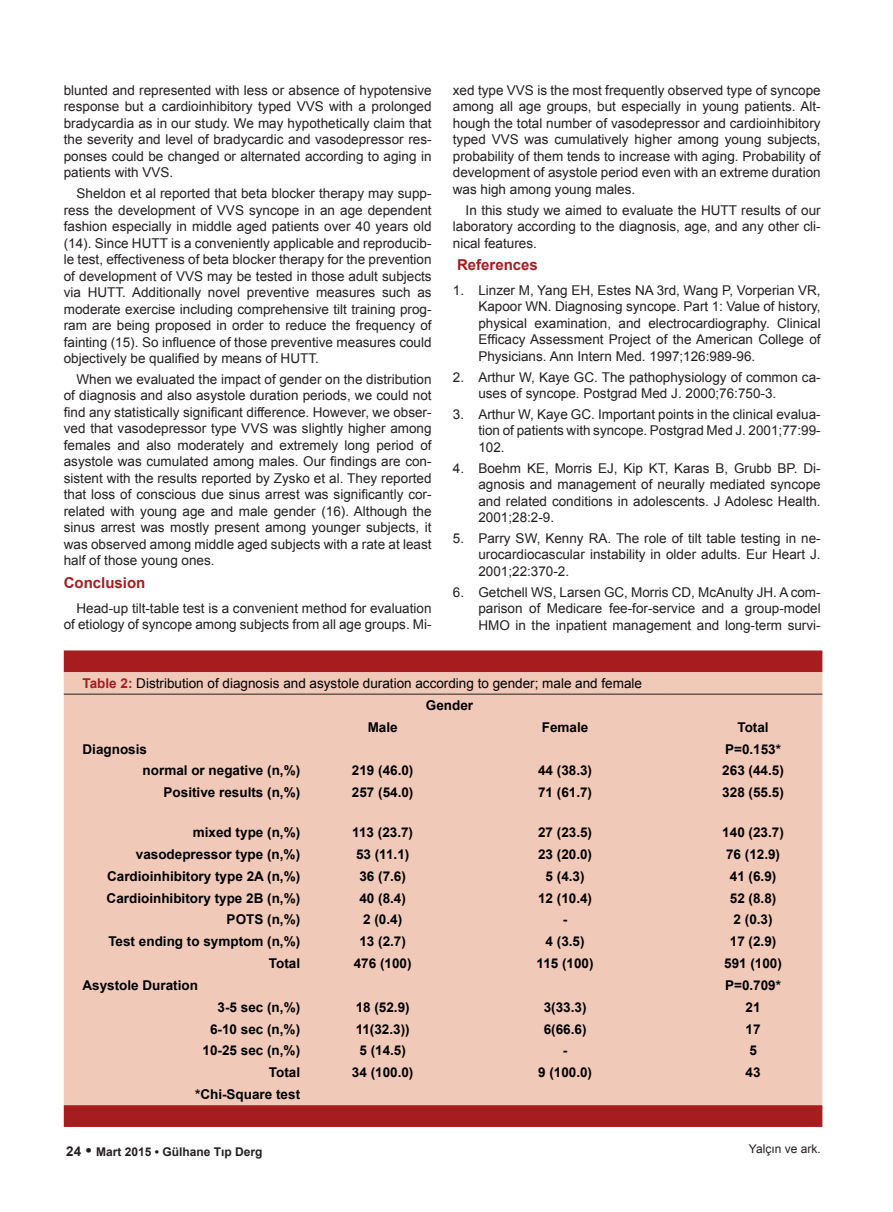
<style>
.page{position:relative;width:893px;height:1212px;background:#fff}
.page>*{position:absolute;margin:0;border:0;box-sizing:border-box;transform-origin:0 0}
.YAN_BASLIK{font:700 15px "Arial";color:#a61c1f}
.dipnot{font:13.5px/16.5px "Arial";color:#231f20;text-align:justify}
.ic_yazı{font:700 13.5px "Arial";color:#000}
.ic_yazı-2{font:13.5px "Arial";color:#000}
.t1{font:700 12px "Arial";color:#231f20}
.dipnot-2{font:12px "Arial";color:#231f20}
.s1{font-weight:700;color:#a61c1f}
.s2{font-size:13.5px}
.s3{font-size:16.5px}
</style>
<div class="page">
<div style="left:64px;top:650px;width:758px;height:477px;background:#a61c1f"></div>
<div style="left:64px;top:672px;width:758px;height:433px;background:#f0c9b9"></div>
<hr style="left:64px;top:694px;width:242px;height:1px;background:#231f20">
<hr style="left:306px;top:694px;width:140px;height:1px;background:#231f20">
<hr style="left:446px;top:694px;width:225px;height:1px;background:#231f20">
<hr style="left:671px;top:694px;width:151px;height:1px;background:#231f20">
<p class="dipnot" style="left:64px;top:82px;width:369px">blunted and represented with less or absence of hypotensive response but a cardioinhibitory typed VVS with a prolonged bradycardia as in our study. We may hypothetically claim that the severity and level of bradycardic and vasodepressor res&shy;ponses could be changed or alternated according to aging in patients with VVS.</p>
<p class="dipnot" style="left:64px;top:185px;width:369px;text-indent:13px">Sheldon et al reported that beta blocker therapy may supp&shy;ress the development of VVS syncope in an age dependent fashion especially in middle aged patients over 40 years old (14). Since HUTT is a conveniently applicable and reproducib&shy;le test, effectiveness of beta blocker therapy for the prevention of development of VVS may be tested in those adult subjects via HUTT. Additionally novel preventive measures such as moderate exercise including comprehensive tilt training prog&shy;ram are being proposed in order to reduce the frequency of fainting (15). So influence of those preventive measures could objectively be qualified by means of HUTT.</p>
<p class="dipnot" style="left:64px;top:371px;width:369px;text-indent:13px">When we evaluated the impact of gender on the distribution of diagnosis and also asystole duration periods, we could not find any statistically significant difference. However, we obser&shy;ved that vasodepressor type VVS was slightly higher among females and also moderately and extremely long period of asystole was cumulated among males. Our findings are con&shy;sistent with the results reported by Zysko et al. They reported that loss of conscious due sinus arrest was significantly cor&shy;related with young age and male gender (16). Although the sinus arrest was mostly present among younger subjects, it was observed among middle aged subjects with a rate at least half of those young ones.</p>
<p class="YAN_BASLIK" style="left:64px;top:572px;width:83px">Conclusion</p>
<p class="dipnot" style="left:64px;top:600px;width:369px;text-align:right">Head-up tilt-table test is a convenient method for evaluation of etiology of syncope among subjects from all age groups. Mi-</p>
<p class="dipnot" style="left:453px;top:82px;width:369px">xed type VVS is the most frequently observed type of syncope among all age groups, but especially in young patients. Alt&shy;hough the total number of vasodepressor and cardioinhibitory typed VVS was cumulatively higher among young subjects, probability of them tends to increase with aging. Probability of development of asystole period even with an extreme duration was high among young males.</p>
<p class="dipnot" style="left:453px;top:202px;width:369px;text-indent:13px">In this study we aimed to evaluate the HUTT results of our laboratory according to the diagnosis, age, and any other cli&shy;nical features.</p>
<p class="YAN_BASLIK" style="left:457px;top:254px;width:82px">References</p>
<p class="dipnot" style="left:478px;top:282px;width:344px;text-indent:-26px">1. Linzer M, Yang EH, Estes NA 3rd, Wang P, Vorperian VR, Kapoor WN. Diagnosing syncope. Part 1: Value of history, physical examination, and electrocardiography. Clinical Efficacy Assessment Project of the American College of Physicians. Ann Intern Med. 1997;126:989-96.</p>
<p class="dipnot" style="left:478px;top:369px;width:344px;text-indent:-26px">2. Arthur W, Kaye GC. The pathophysiology of common ca&shy;uses of syncope. Postgrad Med J. 2000;76:750-3.</p>
<p class="dipnot" style="left:478px;top:406px;width:344px;text-indent:-26px">3. Arthur W, Kaye GC. Important points in the clinical evalua&shy;tion of patients with syncope. Postgrad Med J. 2001;77:99- 102.</p>
<p class="dipnot" style="left:478px;top:460px;width:344px;text-indent:-26px">4. Boehm KE, Morris EJ, Kip KT, Karas B, Grubb BP. Di&shy;agnosis and management of neurally mediated syncope and related conditions in adolescents. J Adolesc Health.<br>2001;28:2-9.</p>
<p class="dipnot" style="left:478px;top:530px;width:344px;text-indent:-26px">5. Parry SW, Kenny RA. The role of tilt table testing in ne&shy;urocardiocascular instability in older adults. Eur Heart J.<br>2001;22:370-2.</p>
<p class="dipnot" style="left:478px;top:584px;width:344px;text-indent:-26px">6. Getchell WS, Larsen GC, Morris CD, McAnulty JH. A com&shy;parison of Medicare fee-for-service and a group-model HMO in the inpatient management and long-term survi-</p>
<p class="ic_yazı-2" style="left:83px;top:674px;width:561px"><span class="s1">Table 2:</span> Distribution of diagnosis and asystole duration according to gender; male and female</p>
<p class="ic_yazı" style="left:426px;top:696px;width:49px">Gender</p>
<p class="ic_yazı" style="left:368px;top:717px;width:32px">Male</p>
<p class="ic_yazı" style="left:542px;top:717px;width:48px">Female</p>
<p class="ic_yazı" style="left:737px;top:717px;width:33px">Total</p>
<p class="ic_yazı" style="left:83px;top:739px;width:66px">Diagnosis</p>
<p class="ic_yazı" style="left:725px;top:739px;width:57px">P=0.153*</p>
<p class="ic_yazı" style="left:143px;top:761px;width:159px">normal or negative (n,%)</p>
<p class="ic_yazı" style="left:352px;top:761px;width:63px">219 (46.0)</p>
<p class="ic_yazı" style="left:538px;top:761px;width:56px">44 (38.3)</p>
<p class="ic_yazı" style="left:722px;top:761px;width:63px">263 (44.5)</p>
<p class="ic_yazı" style="left:164px;top:783px;width:138px">Positive results (n,%)</p>
<p class="ic_yazı" style="left:352px;top:783px;width:63px">257 (54.0)</p>
<p class="ic_yazı" style="left:538px;top:783px;width:56px">71 (61.7)</p>
<p class="ic_yazı" style="left:722px;top:783px;width:63px">328 (55.5)</p>
<p class="ic_yazı" style="left:193px;top:823px;width:109px">mixed type (n,%)</p>
<p class="ic_yazı" style="left:352px;top:823px;width:62px">113 (23.7)</p>
<p class="ic_yazı" style="left:538px;top:823px;width:56px">27 (23.5)</p>
<p class="ic_yazı" style="left:722px;top:823px;width:63px">140 (23.7)</p>
<p class="ic_yazı" style="left:136px;top:845px;width:166px">vasodepressor type (n,%)</p>
<p class="ic_yazı" style="left:356px;top:845px;width:55px">53 (11.1)</p>
<p class="ic_yazı" style="left:538px;top:845px;width:56px">23 (20.0)</p>
<p class="ic_yazı" style="left:726px;top:845px;width:56px">76 (12.9)</p>
<p class="ic_yazı" style="left:107px;top:866px;width:195px">Cardioinhibitory type 2A (n,%)</p>
<p class="ic_yazı" style="left:359px;top:866px;width:48px">36 (7.6)</p>
<p class="ic_yazı" style="left:546px;top:866px;width:41px">5 (4.3)</p>
<p class="ic_yazı" style="left:730px;top:866px;width:48px">41 (6.9)</p>
<p class="ic_yazı" style="left:107px;top:888px;width:195px">Cardioinhibitory type 2B (n,%)</p>
<p class="ic_yazı" style="left:359px;top:888px;width:48px">40 (8.4)</p>
<p class="ic_yazı" style="left:538px;top:888px;width:56px">12 (10.4)</p>
<p class="ic_yazı" style="left:730px;top:888px;width:48px">52 (8.8)</p>
<p class="ic_yazı" style="left:227px;top:910px;width:75px">POTS (n,%)</p>
<p class="ic_yazı" style="left:363px;top:910px;width:41px">2 (0.4)</p>
<p class="ic_yazı" style="left:563px;top:910px;width:6px">-</p>
<p class="ic_yazı" style="left:734px;top:910px;width:41px">2 (0.3)</p>
<p class="ic_yazı" style="left:108px;top:932px;width:193px">Test ending to symptom (n,%)</p>
<p class="ic_yazı" style="left:359px;top:932px;width:48px">13 (2.7)</p>
<p class="ic_yazı" style="left:546px;top:932px;width:41px">4 (3.5)</p>
<p class="ic_yazı" style="left:730px;top:932px;width:48px">17 (2.9)</p>
<p class="ic_yazı" style="left:269px;top:954px;width:33px">Total</p>
<p class="ic_yazı" style="left:354px;top:954px;width:59px">476 (100)</p>
<p class="ic_yazı" style="left:537px;top:954px;width:59px">115 (100)</p>
<p class="ic_yazı" style="left:724px;top:954px;width:59px">591 (100)</p>
<p class="ic_yazı" style="left:83px;top:976px;width:117px">Asystole Duration</p>
<p class="ic_yazı" style="left:725px;top:976px;width:57px">P=0.709*</p>
<p class="ic_yazı" style="left:218px;top:997px;width:84px">3-5 sec (n,%)</p>
<p class="ic_yazı" style="left:356px;top:997px;width:56px">18 (52.9)</p>
<p class="ic_yazı" style="left:544px;top:997px;width:44px">3(33.3)</p>
<p class="ic_yazı" style="left:746px;top:997px;width:17px">21</p>
<p class="ic_yazı" style="left:210px;top:1019px;width:92px">6-10 sec (n,%)</p>
<p class="ic_yazı" style="left:356px;top:1019px;width:56px">11(32.3))</p>
<p class="ic_yazı" style="left:544px;top:1019px;width:44px">6(66.6)</p>
<p class="ic_yazı" style="left:746px;top:1019px;width:17px">17</p>
<p class="ic_yazı" style="left:203px;top:1041px;width:99px">10-25 sec (n,%)</p>
<p class="ic_yazı" style="left:359px;top:1041px;width:48px">5 (14.5)</p>
<p class="ic_yazı" style="left:563px;top:1041px;width:6px">-</p>
<p class="ic_yazı" style="left:749px;top:1041px;width:9px">5</p>
<p class="ic_yazı" style="left:269px;top:1063px;width:33px">Total</p>
<p class="ic_yazı" style="left:352px;top:1063px;width:63px">34 (100.0)</p>
<p class="ic_yazı" style="left:538px;top:1063px;width:56px">9 (100.0)</p>
<p class="ic_yazı" style="left:746px;top:1063px;width:17px">43</p>
<p class="ic_yazı" style="left:195px;top:1085px;width:107px">*Chi-Square test</p>
<p class="t1" style="left:66px;top:1143px;width:198px"><span class="s2">24</span> <span class="s3">•</span> Mart 2015 • Gülhane Tıp Derg</p>
<p class="dipnot-2" style="left:749px;top:1140px;width:73px">Yalçın ve ark.</p>
</div>
